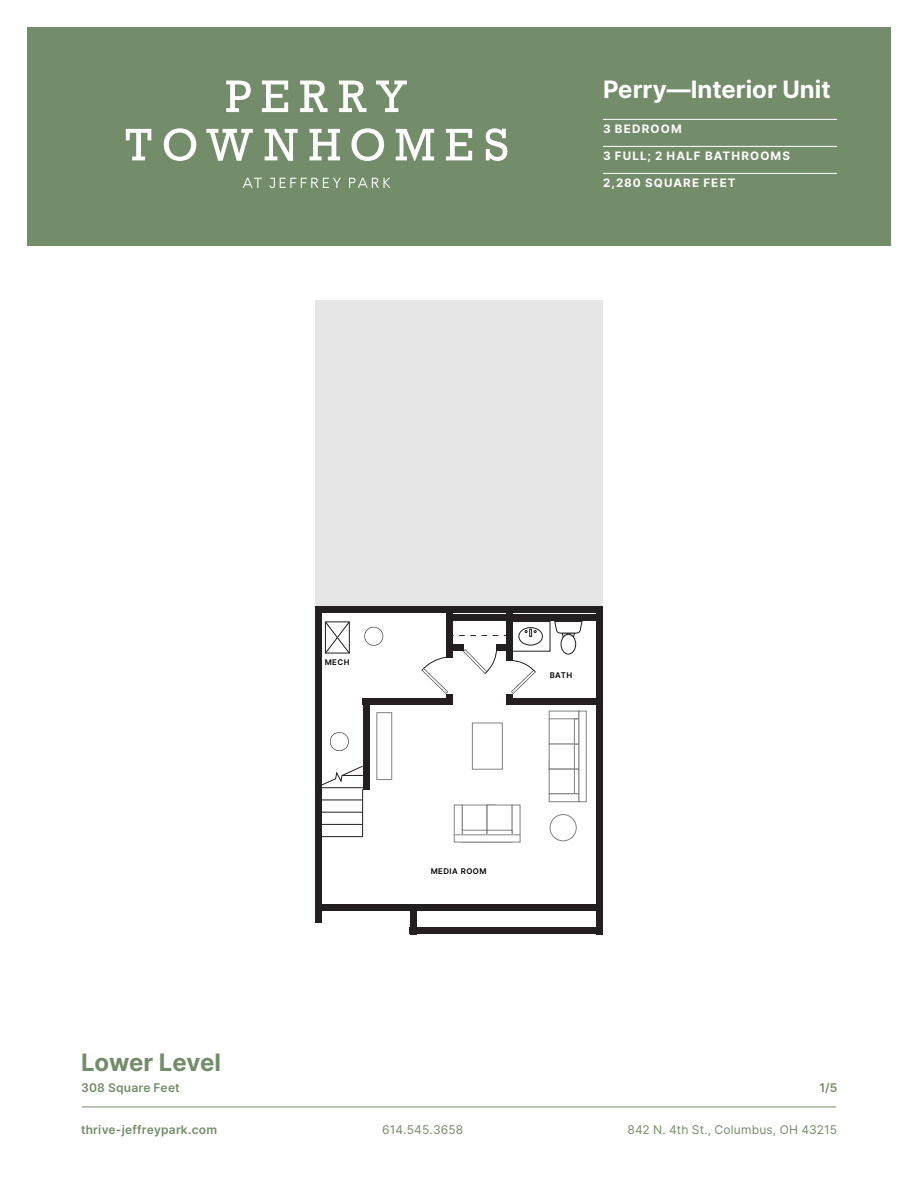
<style>
.page{position:relative;width:918px;height:1188px;background:#fff}
.page>*{position:absolute;margin:0;border:0;box-sizing:border-box;transform-origin:0 0}
.t1{font:700 24px "Inter";color:#fff}
.t2{font:700 24px "Inter";letter-spacing:-.005em;color:#738c69}
.t3{font:12px "Inter";letter-spacing:.015em;color:#738c69}
.t4{font:600 12px "Inter";letter-spacing:.02em;color:#738c69}
.t5{font:700 11.7px "Inter";letter-spacing:.095em;color:#fff}
.t6{font:600 7.8px "Inter";letter-spacing:.06em;color:#000}
</style>
<div class="page">
<div style="left:27px;top:27px;width:864px;height:218px;background:#738c69"></div>
<svg style="left:349px;top:178px;width:42px;height:10px"></svg>
<svg style="left:269px;top:178px;width:72px;height:10px"></svg>
<svg style="left:243px;top:178px;width:19px;height:10px"></svg>
<svg style="left:226px;top:81px;width:25px;height:31px"></svg>
<svg style="left:262px;top:81px;width:26px;height:31px"></svg>
<svg style="left:300px;top:81px;width:28px;height:31px"></svg>
<svg style="left:339px;top:81px;width:27px;height:31px"></svg>
<svg style="left:376px;top:81px;width:31px;height:31px"></svg>
<svg style="left:126px;top:129px;width:25px;height:31px"></svg>
<svg style="left:164px;top:128px;width:32px;height:33px"></svg>
<svg style="left:206px;top:129px;width:47px;height:32px"></svg>
<svg style="left:265px;top:129px;width:33px;height:32px"></svg>
<svg style="left:310px;top:129px;width:30px;height:31px"></svg>
<svg style="left:351px;top:128px;width:33px;height:33px"></svg>
<svg style="left:396px;top:129px;width:38px;height:32px"></svg>
<svg style="left:446px;top:129px;width:26px;height:31px"></svg>
<svg style="left:486px;top:128px;width:21px;height:33px"></svg>
<hr style="left:82px;top:1107px;width:754px;height:1px;background:#738c69">
<div style="left:315px;top:300px;width:288px;height:309px;background:#e6e6e6"></div>
<div style="left:596px;top:609px;width:7px;height:325px;background:#231f20"></div>
<div style="left:446px;top:611px;width:6px;height:46px;background:#231f20"></div>
<div style="left:363px;top:699px;width:7px;height:91px;background:#231f20"></div>
<div style="left:410px;top:911px;width:6px;height:23px;background:#231f20"></div>
<div style="left:315px;top:609px;width:7px;height:313px;background:#231f20"></div>
<svg style="left:554px;top:621px;width:29px;height:34px"></svg>
<div style="left:511px;top:621px;width:39px;height:30px;border:1px solid #221f1f"></div>
<svg style="left:518px;top:627px;width:25px;height:19px"></svg>
<div style="left:508px;top:698px;width:88px;height:7px;background:#231f20"></div>
<div style="left:315px;top:606px;width:288px;height:7px;background:#231f20"></div>
<div style="left:446px;top:614px;width:150px;height:7px;background:#231f20"></div>
<div style="left:316px;top:904px;width:286px;height:7px;background:#231f20"></div>
<div style="left:363px;top:698px;width:86px;height:7px;background:#231f20"></div>
<div style="left:451px;top:645px;width:13px;height:6px;background:#231f20"></div>
<div style="left:496px;top:645px;width:14px;height:6px;background:#231f20"></div>
<div style="left:410px;top:927px;width:193px;height:7px;background:#231f20"></div>
<div style="left:506px;top:608px;width:6px;height:53px;background:#231f20"></div>
<svg style="left:421px;top:656px;width:32px;height:38px"></svg>
<hr style="left:316px;top:800px;width:47px;height:1px;background:#221f1f">
<hr style="left:316px;top:812px;width:47px;height:1px;background:#221f1f">
<hr style="left:316px;top:824px;width:47px;height:1px;background:#221f1f">
<hr style="left:316px;top:836px;width:47px;height:1px;background:#221f1f">
<hr style="left:362px;top:789px;width:1px;height:48px;background:#221f1f">
<svg style="left:322px;top:765px;width:41px;height:23px"></svg>
<div style="left:446px;top:694px;width:6px;height:11px;background:#231f20"></div>
<svg style="left:511px;top:660px;width:25px;height:34px"></svg>
<div style="left:507px;top:694px;width:6px;height:11px;background:#231f20"></div>
<svg style="left:463px;top:649px;width:34px;height:25px"></svg>
<svg style="left:364px;top:627px;width:19px;height:19px"></svg>
<svg style="left:330px;top:732px;width:19px;height:19px"></svg>
<svg style="left:325px;top:621px;width:25px;height:33px"></svg>
<svg style="left:452px;top:635px;width:54px;height:1px"></svg>
<div style="left:549px;top:769px;width:37px;height:25px;border:1px solid #808285"></div>
<div style="left:574px;top:769px;width:5px;height:25px;border:1px solid #808285"></div>
<div style="left:549px;top:794px;width:30px;height:8px;border:1px solid #808285"></div>
<div style="left:549px;top:744px;width:37px;height:25px;border:1px solid #808285"></div>
<div style="left:549px;top:711px;width:30px;height:8px;border:1px solid #808285"></div>
<div style="left:574px;top:744px;width:5px;height:25px;border:1px solid #808285"></div>
<div style="left:549px;top:719px;width:37px;height:25px;border:1px solid #808285"></div>
<div style="left:574px;top:719px;width:5px;height:25px;border:1px solid #808285"></div>
<div style="left:579px;top:711px;width:7px;height:91px;background:#fff"></div>
<div style="left:462px;top:805px;width:25px;height:37px;border:1px solid #808285"></div>
<div style="left:462px;top:830px;width:25px;height:5px;border:1px solid #808285"></div>
<div style="left:454px;top:805px;width:8px;height:30px;border:1px solid #808285"></div>
<div style="left:487px;top:805px;width:25px;height:37px;border:1px solid #808285"></div>
<div style="left:512px;top:805px;width:8px;height:30px;border:1px solid #808285"></div>
<div style="left:487px;top:830px;width:25px;height:5px;border:1px solid #808285"></div>
<div style="left:454px;top:835px;width:66px;height:7px;background:#fff"></div>
<div style="left:550px;top:814px;width:26px;height:27px;border:1px solid #808285;border-radius:50%"></div>
<div style="left:472px;top:723px;width:31px;height:46px;border:1px solid #808285"></div>
<div style="left:377px;top:712px;width:15px;height:68px;border:1px solid #808285"></div>
<hr style="left:603px;top:119px;width:234px;height:1px;background:#fff">
<hr style="left:603px;top:146px;width:234px;height:1px;background:#fff">
<hr style="left:603px;top:173px;width:234px;height:1px;background:#fff">
<p class="t1" style="left:603px;top:72px;width:229px">Perry—Interior Unit</p>
<p class="t5" style="left:603px;top:120px;width:80px">3 BEDROOM</p>
<p class="t5" style="left:603px;top:148px;width:189px">3 FULL; 2 HALF BATHROOMS</p>
<p class="t5" style="left:603px;top:175px;width:134px">2,280 SQUARE FEET</p>
<p class="t2" style="left:81px;top:1045px;width:141px">Lower Level</p>
<p class="t4" style="left:81px;top:1079px;width:100px">308 Square Feet</p>
<p class="t4" style="left:81px;top:1121px;width:138px">thrive-jeffreypark.com</p>
<p class="t6" style="left:325px;top:656px;width:26px">MECH</p>
<p class="t6" style="left:550px;top:669px;width:24px">BATH</p>
<p class="t6" style="left:431px;top:866px;width:57px">MEDIA ROOM</p>
<p class="t4" style="left:819px;top:1079px;width:19px">1/5</p>
<p class="t3" style="left:382px;top:1121px;width:83px">614.545.3658</p>
<p class="t3" style="left:627px;top:1121px;width:211px">842 N. 4th St., Columbus, OH 43215</p>
</div>
